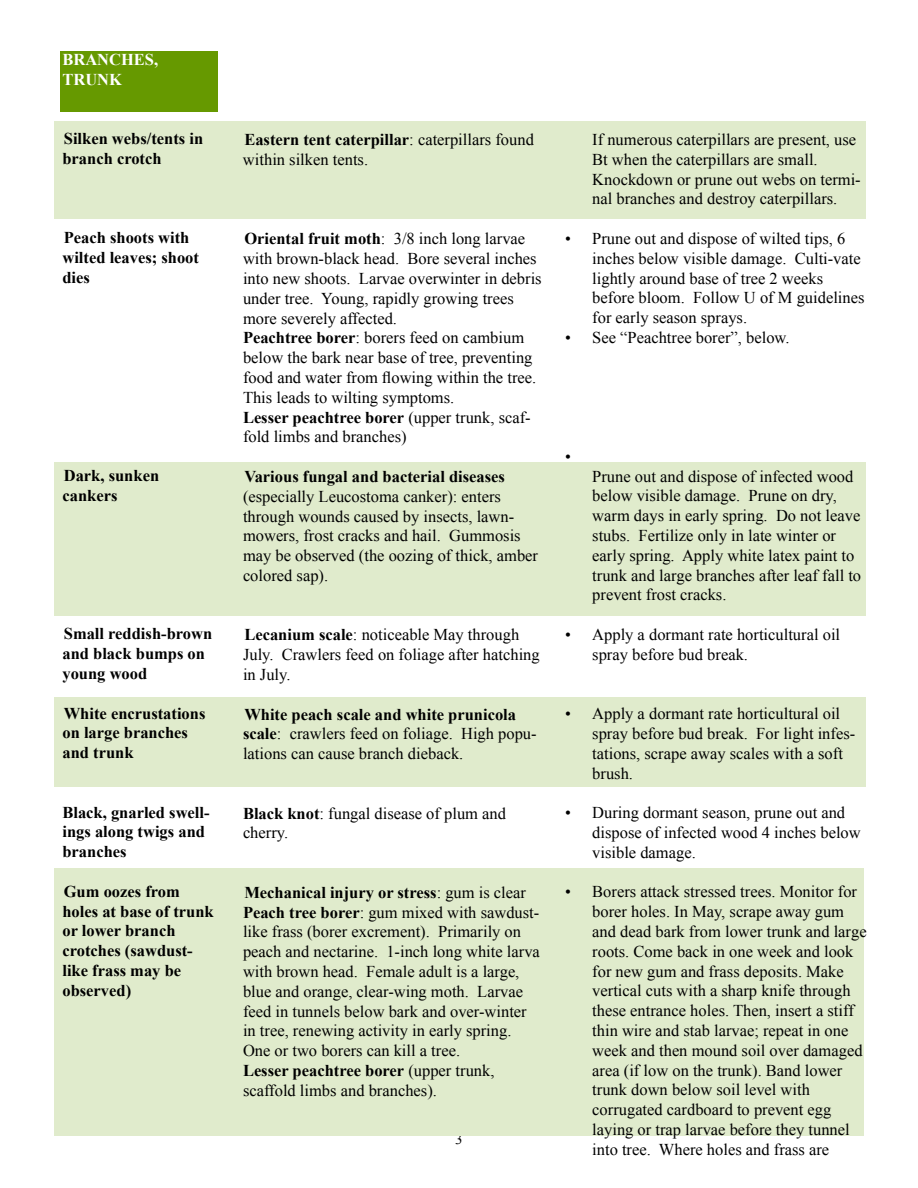
<style>
.page{position:relative;width:918px;height:1188px;background:#fff}
.page>*{position:absolute;margin:0;border:0;box-sizing:border-box;transform-origin:0 0}
.t1{font:16.5px/19.8px "Times New Roman";color:#000}
.t2{font:700 16.5px/19.8px "Times New Roman";color:#000}
.t3{font:700 16.5px/19.8px "Times New Roman";color:#fff}
.t4{font:15px "Times New Roman";color:#000}
.s1{font-weight:700}
</style>
<div class="page">
<div style="left:60px;top:51px;width:158px;height:61px;background:#690"></div>
<div style="left:54px;top:868px;width:810px;height:268px;background:#e0ebcc"></div>
<div style="left:54px;top:697px;width:812px;height:89px;background:#e0ebcc"></div>
<div style="left:54px;top:462px;width:812px;height:154px;background:#e0ebcc"></div>
<div style="left:54px;top:122px;width:812px;height:97px;background:#e0ebcc"></div>
<p class="t3" style="left:62px;top:49px;width:97px">BRANCHES,<br>TRUNK</p>
<p class="t2" style="left:62px;top:129px;width:142px">Silken webs/tents in branch crotch</p>
<p class="t2" style="left:62px;top:228px;width:138px">Peach shoots with wilted leaves; shoot dies</p>
<p class="t2" style="left:62px;top:465px;width:98px">Dark, sunken cankers</p>
<p class="t2" style="left:62px;top:624px;width:151px">Small reddish-brown and black bumps on young wood</p>
<p class="t2" style="left:62px;top:703px;width:144px">White encrustations on large branches and trunk</p>
<p class="t2" style="left:62px;top:802px;width:149px">Black, gnarled swell&shy;ings along twigs and branches</p>
<p class="t2" style="left:62px;top:881px;width:153px">Gum oozes from holes at base of trunk or lower branch crotches (sawdust&shy;like frass may be observed)</p>
<p class="t1" style="left:243px;top:130px;width:292px"><span class="s1">Eastern tent caterpillar</span>: caterpillars found within silken tents.</p>
<p class="t1" style="left:243px;top:229px;width:300px"><span class="s1">Oriental fruit moth</span>: 3/8 inch long larvae with brown-black head. Bore several inches into new shoots. Larvae overwinter in debris under tree. Young, rapidly growing trees more severely affected.<br><span class="s1">Peachtree borer</span>: borers feed on cambium below the bark near base of tree, preventing food and water from flowing within the tree.<br>This leads to wilting symptoms.<br><span class="s1">Lesser peachtree borer</span> (upper trunk, scaf&shy;fold limbs and branches)</p>
<p class="t2" style="left:244px;top:466px;width:262px">Various fungal and bacterial diseases</p>
<p class="t1" style="left:243px;top:486px;width:297px">(especially Leucostoma canker): enters through wounds caused by insects, lawn&shy;mowers, frost cracks and hail. Gummosis may be observed (the oozing of thick, amber colored sap).</p>
<p class="t1" style="left:243px;top:625px;width:298px"><span class="s1">Lecanium scale</span>: noticeable May through<br>July. Crawlers feed on foliage after hatching in July.</p>
<p class="t1" style="left:243px;top:704px;width:295px"><span class="s1">White peach scale and white prunicola scale</span>: crawlers feed on foliage. High popu&shy;lations can cause branch dieback.</p>
<p class="t1" style="left:243px;top:803px;width:265px"><span class="s1">Black knot</span>: fungal disease of plum and cherry.</p>
<p class="t1" style="left:243px;top:882px;width:298px"><span class="s1">Mechanical injury or stress</span>: gum is clear <span class="s1">Peach tree borer</span>: gum mixed with sawdust&shy;like frass (borer excrement). Primarily on peach and nectarine. 1-inch long white larva with brown head. Female adult is a large, blue and orange, clear-wing moth. Larvae feed in tunnels below bark and over-winter in tree, renewing activity in early spring.<br>One or two borers can kill a tree.<br><span class="s1">Lesser peachtree borer</span> (upper trunk, scaffold limbs and branches).</p>
<p class="t4" style="left:455px;top:1129px;width:9px">3</p>
<p class="t1" style="left:592px;top:129px;width:270px">If numerous caterpillars are present, use Bt when the caterpillars are small.<br>Knockdown or prune out webs on termi&shy;nal branches and destroy caterpillars.</p>
<p class="t1" style="left:592px;top:228px;width:274px;text-indent:-27px">• Prune out and dispose of wilted tips, 6 inches below visible damage. Culti-vate lightly around base of tree 2 weeks before bloom. Follow U of M guidelines for early season sprays.</p>
<p class="t1" style="left:565px;top:327px;width:226px">• See “Peachtree borer”, below.</p>
<p class="t1" style="left:565px;top:446px;width:7px">•</p>
<p class="t1" style="left:592px;top:466px;width:270px">Prune out and dispose of infected wood below visible damage. Prune on dry, warm days in early spring. Do not leave stubs. Fertilize only in late winter or early spring. Apply white latex paint to trunk and large branches after leaf fall to prevent frost cracks.</p>
<p class="t1" style="left:592px;top:624px;width:249px;text-indent:-27px">• Apply a dormant rate horticultural oil spray before bud break.</p>
<p class="t1" style="left:592px;top:704px;width:265px;text-indent:-27px">• Apply a dormant rate horticultural oil spray before bud break. For light infes&shy;tations, scrape away scales with a soft brush.</p>
<p class="t1" style="left:592px;top:803px;width:270px;text-indent:-27px">• During dormant season, prune out and dispose of infected wood 4 inches below visible damage.</p>
<p class="t1" style="left:592px;top:882px;width:276px;text-indent:-27px">• Borers attack stressed trees. Monitor for borer holes. In May, scrape away gum and dead bark from lower trunk and large roots. Come back in one week and look for new gum and frass deposits. Make vertical cuts with a sharp knife through these entrance holes. Then, insert a stiff thin wire and stab larvae; repeat in one week and then mound soil over damaged area (if low on the trunk). Band lower trunk down below soil level with corrugated cardboard to prevent egg laying or trap larvae before they tunnel into tree. Where holes and frass are</p>
</div>
